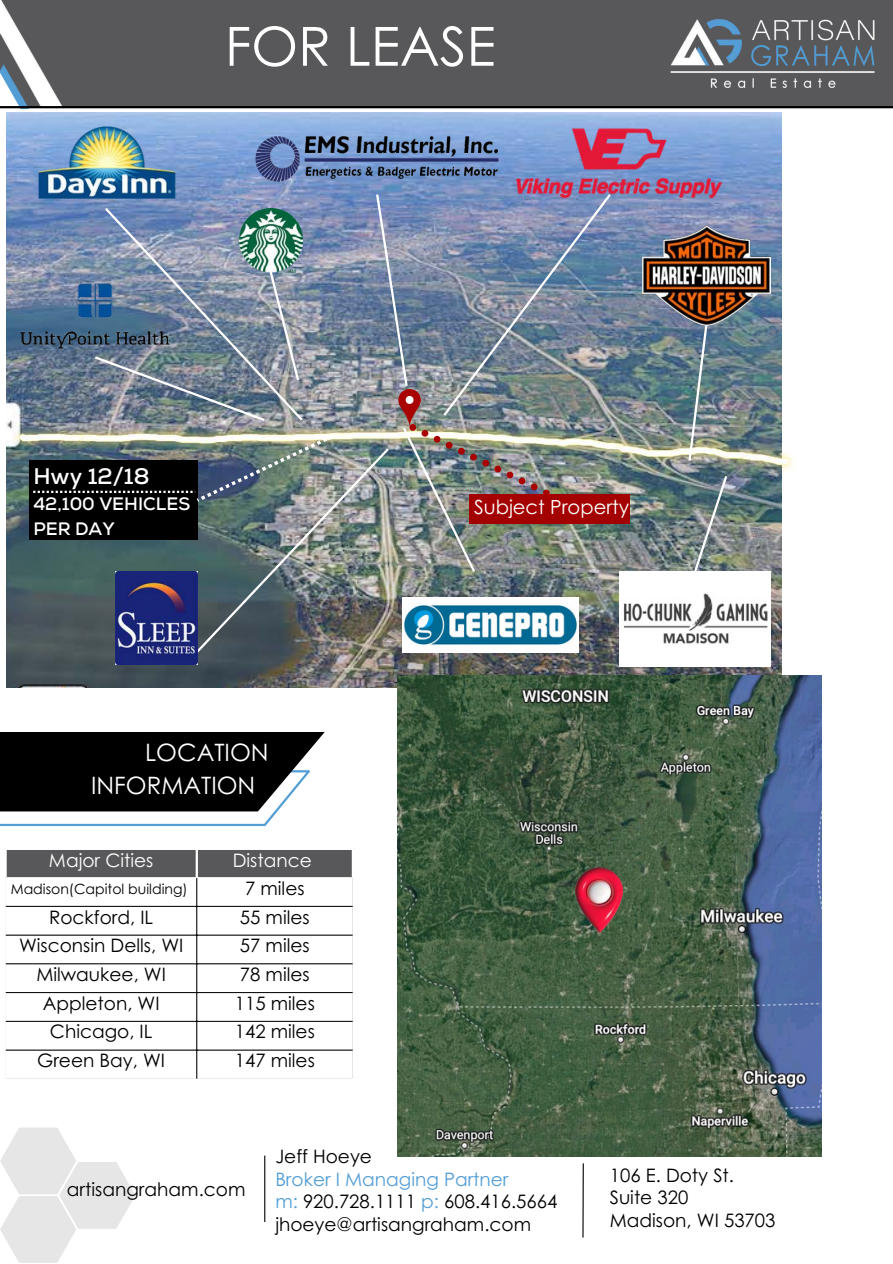
<style>
.page{position:relative;width:893px;height:1264px;background:#fff}
.page>*{position:absolute;margin:0;border:0;box-sizing:border-box;transform-origin:0 0}
.t1{font:54px "Century Gothic Std";color:#fff}
.t2{font:24px "Century Gothic Std";color:#fff}
.t3{font:700 22.5px "Nexa";color:#fff}
.t4{font:19.5px "Century Gothic Std";color:#fff}
.t5{font:18.6px "Century Gothic Std";color:#000}
.t6{font:18.6px "Century Gothic Std";color:#549ed6}
.t7{font:18.6px "Century Gothic Std";color:#fff}
.t8{font:700 18px "Nexa";color:#fff}
.t9{font:14.1px "Century Gothic Std";color:#000}
.s1{color:#549ed6}
</style>
<div class="page">
<div style="left:7px;top:850px;width:345px;height:27px;background:#58585a"></div>
<hr style="left:196px;top:877px;width:1px;height:201px;background:#000">
<hr style="left:6px;top:906px;width:346px;height:1px;background:#000">
<hr style="left:6px;top:934px;width:346px;height:1px;background:#000">
<hr style="left:6px;top:963px;width:346px;height:1px;background:#000">
<hr style="left:6px;top:992px;width:346px;height:1px;background:#000">
<hr style="left:6px;top:1021px;width:346px;height:1px;background:#000">
<hr style="left:6px;top:1049px;width:346px;height:1px;background:#000">
<hr style="left:196px;top:850px;width:2px;height:27px;background:#fff">
<svg style="left:0;top:1127px;width:135px;height:135px"></svg>
<hr style="left:264px;top:1155px;width:1px;height:66px;background:#000">
<div style="left:0;top:731px;width:325px;height:80px;background:#000"></div>
<svg style="left:261px;top:767px;width:51px;height:60px"></svg>
<hr style="left:0;top:823px;width:264px;height:3px;background:#549ed6">
<hr style="left:582px;top:1163px;width:1px;height:74px;background:#000">
<img style="left:6px;top:112px;width:775px;height:575px">
<img style="left:13px;top:422px;width:780px;height:51px">
<img style="left:6px;top:226px;width:27px;height:181px">
<img style="left:687px;top:326px;width:21px;height:137px">
<svg style="left:692px;top:473px;width:37px;height:98px"></svg>
<img style="left:642px;top:226px;width:128px;height:100px">
<img style="left:514px;top:125px;width:210px;height:77px">
<div style="left:29px;top:461px;width:168px;height:79px;background:#000"></div>
<img style="left:619px;top:571px;width:151px;height:95px">
<img style="left:241px;top:122px;width:273px;height:70px">
<img style="left:24px;top:117px;width:163px;height:92px">
<img style="left:115px;top:655px;width:82px;height:9px">
<img style="left:613px;top:494px;width:16px;height:30px">
<img style="left:33px;top:192px;width:580px;height:463px">
<div style="left:0;top:0;width:892px;height:107px;background:#58585a"></div>
<img style="left:670px;top:19px;width:205px;height:69px">
<img style="left:0;top:0;width:62px;height:106px">
<hr style="left:0;top:106px;width:892px;height:2px;background:#000">
<img style="left:398px;top:675px;width:423px;height:480px">
<img style="left:575px;top:867px;width:47px;height:65px">
<p class="t1" style="left:225px;top:26px;width:272px">FOR LEASE</p>
<p class="t3" style="left:33px;top:462px;width:118px">Hwy 12/18</p>
<p class="t8" style="left:33px;top:493px;width:158px">42,100 VEHICLES</p>
<p class="t8" style="left:33px;top:518px;width:83px">PER DAY</p>
<p class="t4" style="left:474px;top:499px;width:157px">Subject Property</p>
<p class="t2" style="left:145px;top:743px;width:125px">LOCATION</p>
<p class="t2" style="left:91px;top:776px;width:166px">INFORMATION</p>
<p class="t7" style="left:49px;top:853px;width:106px">Major Cities</p>
<p class="t7" style="left:233px;top:853px;width:81px">Distance</p>
<p class="t9" style="left:11px;top:883px;width:178px">Madison(Capitol building)</p>
<p class="t5" style="left:245px;top:881px;width:61px">7 miles</p>
<p class="t5" style="left:49px;top:909px;width:106px">Rockford, IL</p>
<p class="t5" style="left:240px;top:909px;width:71px">55 miles</p>
<p class="t5" style="left:19px;top:938px;width:166px">Wisconsin Dells, WI</p>
<p class="t5" style="left:240px;top:938px;width:71px">57 miles</p>
<p class="t5" style="left:36px;top:967px;width:131px">Milwaukee, WI</p>
<p class="t5" style="left:240px;top:967px;width:71px">78 miles</p>
<p class="t5" style="left:43px;top:996px;width:118px">Appleton, WI</p>
<p class="t5" style="left:235px;top:996px;width:82px">115 miles</p>
<p class="t5" style="left:50px;top:1024px;width:104px">Chicago, IL</p>
<p class="t5" style="left:235px;top:1024px;width:82px">142 miles</p>
<p class="t5" style="left:37px;top:1053px;width:129px">Green Bay, WI</p>
<p class="t5" style="left:235px;top:1053px;width:82px">147 miles</p>
<p class="t5" style="left:67px;top:1182px;width:180px">artisangraham.com</p>
<p class="t5" style="left:275px;top:1149px;width:98px">Jeff Hoeye</p>
<p class="t6" style="left:275px;top:1171px;width:235px">Broker I Managing Partner</p>
<p class="t5" style="left:275px;top:1194px;width:283px"><span class="s1">m:</span> 920.728.1111 <span class="s1">p:</span> 608.416.5664</p>
<p class="t5" style="left:275px;top:1216px;width:257px">jhoeye@artisangraham.com</p>
<p class="t5" style="left:609px;top:1167px;width:126px">106 E. Doty St.</p>
<p class="t5" style="left:609px;top:1190px;width:80px">Suite 320</p>
<p class="t5" style="left:609px;top:1212px;width:167px">Madison, WI 53703</p>
</div>
